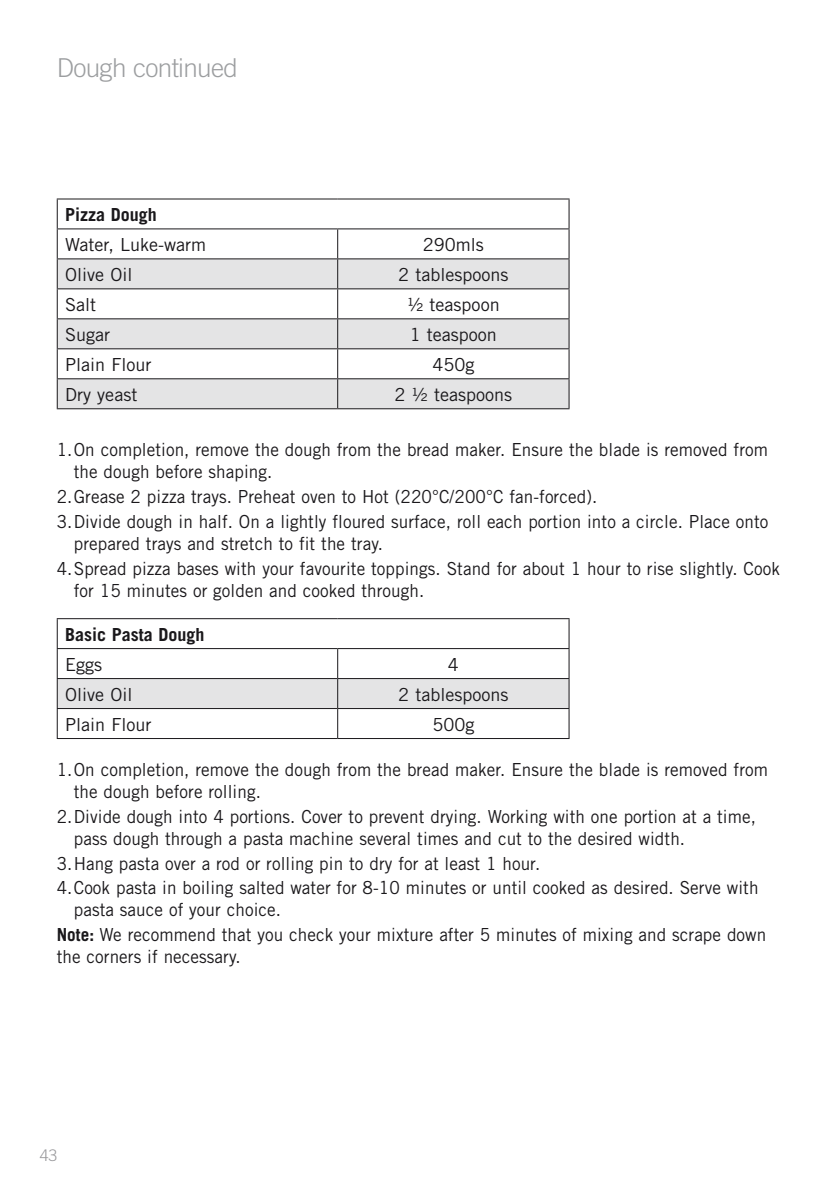
<style>
.page{position:relative;width:840px;height:1191px;background:#fff}
.page>*{position:absolute;margin:0;border:0;box-sizing:border-box;transform-origin:0 0}
.t1{font:300 26px "Trade Gothic";letter-spacing:-.025em;color:#9c9ea0}
.t2{font:18px/24.8px "Trade Gothic";letter-spacing:.005em;color:#1a181b;scale:.95 1}
.t3{font:18px "Trade Gothic";letter-spacing:.005em;color:#1a181b}
.t4{font:700 18px "Trade Gothic";color:#1a181b}
.t5{font:300 16px "Trade Gothic";color:#99999c}
.s1{font-weight:700}
</style>
<div class="page">
<svg style="left:58px;top:259px;width:510px;height:149px;fill:#e4e4e5"></svg>
<hr style="left:57px;top:198px;width:280px;height:1px;background:#1a181b">
<hr style="left:337px;top:198px;width:232px;height:1px;background:#1a181b">
<hr style="left:57px;top:228px;width:280px;height:1px;background:#1a181b">
<hr style="left:337px;top:228px;width:232px;height:1px;background:#1a181b">
<hr style="left:57px;top:258px;width:280px;height:1px;background:#1a181b">
<hr style="left:337px;top:258px;width:232px;height:1px;background:#1a181b">
<hr style="left:57px;top:288px;width:280px;height:1px;background:#1a181b">
<hr style="left:337px;top:288px;width:232px;height:1px;background:#1a181b">
<hr style="left:57px;top:318px;width:280px;height:1px;background:#1a181b">
<hr style="left:337px;top:318px;width:232px;height:1px;background:#1a181b">
<hr style="left:57px;top:348px;width:280px;height:1px;background:#1a181b">
<hr style="left:337px;top:348px;width:232px;height:1px;background:#1a181b">
<svg style="left:57px;top:199px;width:1px;height:209px"></svg>
<hr style="left:57px;top:378px;width:280px;height:1px;background:#1a181b">
<hr style="left:57px;top:408px;width:280px;height:1px;background:#1a181b">
<svg style="left:337px;top:229px;width:1px;height:179px"></svg>
<hr style="left:337px;top:378px;width:232px;height:1px;background:#1a181b">
<svg style="left:568px;top:199px;width:1px;height:209px"></svg>
<hr style="left:337px;top:408px;width:232px;height:1px;background:#1a181b">
<hr style="left:57px;top:618px;width:280px;height:1px;background:#1a181b">
<hr style="left:337px;top:618px;width:232px;height:1px;background:#1a181b">
<hr style="left:57px;top:738px;width:280px;height:1px;background:#1a181b">
<svg style="left:57px;top:619px;width:512px;height:119px"></svg>
<hr style="left:337px;top:738px;width:232px;height:1px;background:#1a181b">
<h1 class="t1" style="left:57px;top:53px;width:182px">Dough continued</h1>
<p class="t4" style="left:65px;top:203px;width:93px">Pizza Dough</p>
<p class="t3" style="left:65px;top:234px;width:142px">Water, Luke-warm</p>
<p class="t3" style="left:422px;top:234px;width:62px">290mls</p>
<p class="t3" style="left:65px;top:263px;width:69px">Olive Oil</p>
<p class="t3" style="left:398px;top:263px;width:112px">2 tablespoons</p>
<p class="t3" style="left:65px;top:293px;width:32px">Salt</p>
<p class="t3" style="left:407px;top:293px;width:94px">½ teaspoon</p>
<p class="t3" style="left:65px;top:323px;width:47px">Sugar</p>
<p class="t3" style="left:409px;top:323px;width:89px">1 teaspoon</p>
<p class="t3" style="left:65px;top:353px;width:88px">Plain Flour</p>
<p class="t3" style="left:432px;top:353px;width:43px">450g</p>
<p class="t3" style="left:65px;top:383px;width:74px">Dry yeast</p>
<p class="t3" style="left:394px;top:383px;width:119px">2 ½ teaspoons</p>
<p class="t2" style="left:74px;top:439px;width:732px;line-height:22px;text-indent:-17px">1.On completion, remove the dough from the bread maker. Ensure the blade is removed from the dough before shaping.</p>
<p class="t2" style="left:57px;top:484px;width:750px">2.Grease 2 pizza trays. Preheat oven to Hot (220°C/200°C fan-forced).<br>3.Divide dough in half. On a lightly floured surface, roll each portion into a circle. Place onto</p>
<p class="t2" style="left:57px;top:531px;width:762px;text-indent:17px">prepared trays and stretch to fit the tray.<br>4.Spread pizza bases with your favourite toppings. Stand for about 1 hour to rise slightly. Cook</p>
<p class="t2" style="left:74px;top:578px;width:370px">for 15 minutes or golden and cooked through.</p>
<p class="t4" style="left:65px;top:623px;width:141px">Basic Pasta Dough</p>
<p class="t3" style="left:65px;top:653px;width:38px">Eggs</p>
<p class="t3" style="left:447px;top:653px;width:12px">4</p>
<p class="t3" style="left:65px;top:683px;width:69px">Olive Oil</p>
<p class="t3" style="left:398px;top:683px;width:112px">2 tablespoons</p>
<p class="t3" style="left:65px;top:713px;width:88px">Plain Flour</p>
<p class="t3" style="left:432px;top:713px;width:43px">500g</p>
<p class="t2" style="left:74px;top:758px;width:732px;line-height:22px;text-indent:-17px">1.On completion, remove the dough from the bread maker. Ensure the blade is removed from the dough before rolling.</p>
<p class="t2" style="left:74px;top:805px;width:719px;line-height:22px;text-indent:-17px">2.Divide dough into 4 portions. Cover to prevent drying. Working with one portion at a time, pass dough through a pasta machine several times and cut to the desired width.</p>
<p class="t2" style="left:57px;top:850px;width:739px">3.Hang pasta over a rod or rolling pin to dry for at least 1 hour.<br>4.Cook pasta in boiling salted water for 8-10 minutes or until cooked as desired. Serve with</p>
<p class="t2" style="left:57px;top:897px;width:748px;text-indent:17px">pasta sauce of your choice.<br><span class="s1">Note:</span> We recommend that you check your mixture after 5 minutes of mixing and scrape down</p>
<p class="t2" style="left:57px;top:944px;width:195px">the corners if necessary.</p>
<p class="t5" style="left:40px;top:1145px;width:19px">43</p>
</div>
